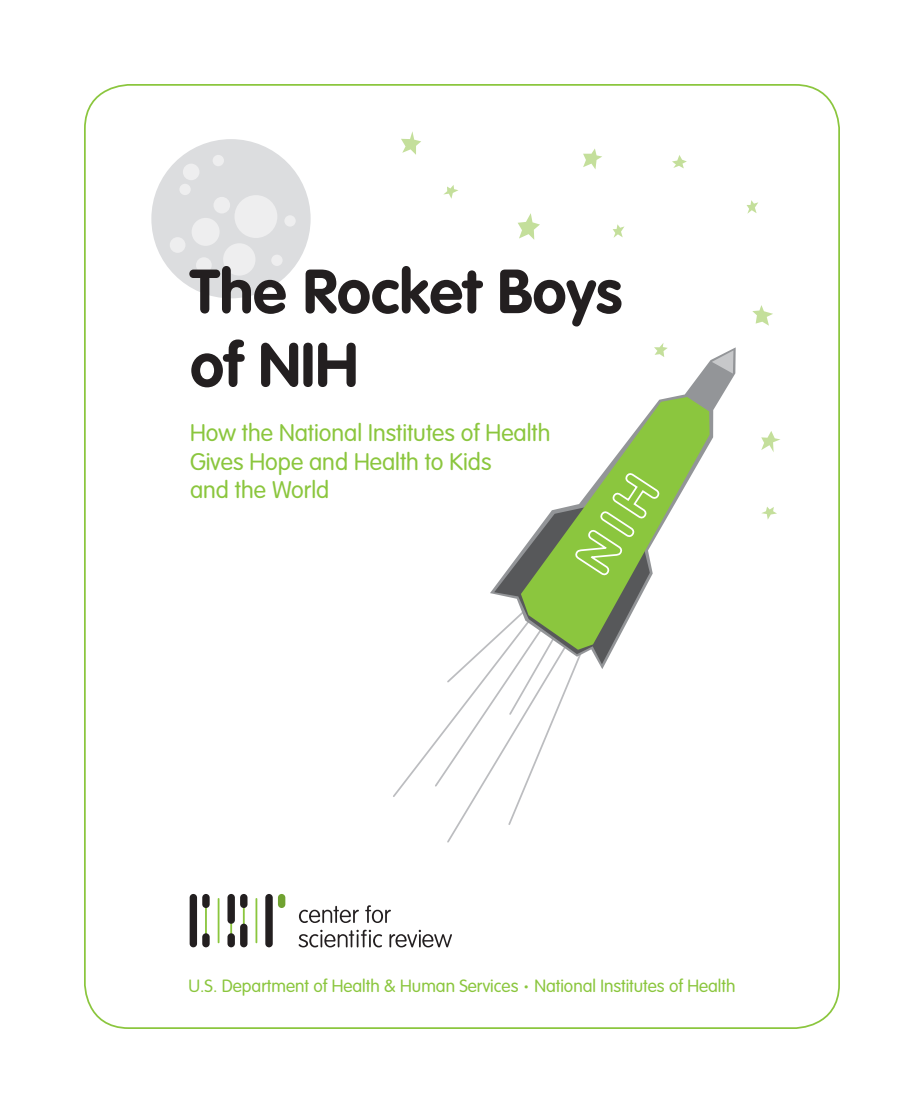
<style>
.page{position:relative;width:924px;height:1113px;background:#fff}
.page>*{position:absolute;margin:0;border:0;box-sizing:border-box;transform-origin:0 0}
.t1{font:700 61.25px/73.5px "VAG Rounded Std";color:#231f20}
.t2{font:300 23.62px/28.3px "VAG Rounded Std";color:#8bc63e}
.t3{font:300 17.5px "VAG Rounded Std";color:#8bc63e}
.s1{font-size:8.75px}
</style>
<div class="page">
<svg style="left:673px;top:347px;width:63px;height:96px"></svg>
<svg style="left:604px;top:397px;width:106px;height:131px;fill:#8bc63e"></svg>
<svg style="left:712px;top:350px;width:21px;height:24px"></svg>
<div style="left:151px;top:139px;width:160px;height:159px;background:#dcdddf;border-radius:50%"></div>
<div style="left:170px;top:237px;width:16px;height:16px;background:#eeeeef;border-radius:50%"></div>
<div style="left:196px;top:257px;width:16px;height:16px;background:#eeeeef;border-radius:50%"></div>
<div style="left:223px;top:243px;width:33px;height:33px;background:#eeeeef;border-radius:50%"></div>
<div style="left:214px;top:197px;width:16px;height:17px;background:#eeeeef;border-radius:50%"></div>
<div style="left:183px;top:164px;width:17px;height:16px;background:#eeeeef;border-radius:50%"></div>
<div style="left:213px;top:155px;width:11px;height:11px;background:#eeeeef;border-radius:50%"></div>
<div style="left:179px;top:184px;width:12px;height:11px;background:#eeeeef;border-radius:50%"></div>
<div style="left:284px;top:215px;width:12px;height:12px;background:#eeeeef;border-radius:50%"></div>
<div style="left:271px;top:255px;width:12px;height:11px;background:#eeeeef;border-radius:50%"></div>
<div style="left:192px;top:218px;width:28px;height:28px;background:#eeeeef;border-radius:50%"></div>
<div style="left:234px;top:195px;width:43px;height:43px;background:#eeeeef;border-radius:50%"></div>
<svg style="left:583px;top:148px;width:19px;height:21px"></svg>
<svg style="left:761px;top:431px;width:19px;height:21px"></svg>
<svg style="left:752px;top:305px;width:21px;height:21px"></svg>
<svg style="left:401px;top:131px;width:20px;height:24px"></svg>
<svg style="left:518px;top:213px;width:22px;height:27px"></svg>
<svg style="left:672px;top:155px;width:15px;height:13px"></svg>
<svg style="left:654px;top:343px;width:14px;height:14px"></svg>
<svg style="left:613px;top:224px;width:11px;height:14px"></svg>
<svg style="left:761px;top:507px;width:16px;height:13px"></svg>
<svg style="left:443px;top:185px;width:15px;height:14px"></svg>
<svg style="left:747px;top:200px;width:11px;height:14px"></svg>
<svg style="left:393px;top:471px;width:268px;height:372px"></svg>
<hr style="left:205px;top:898px;width:2px;height:45px;background:#8bc63e">
<hr style="left:218px;top:898px;width:1px;height:45px;background:#8bc63e">
<hr style="left:230px;top:898px;width:2px;height:45px;background:#8bc63e">
<hr style="left:243px;top:898px;width:2px;height:45px;background:#8bc63e">
<hr style="left:256px;top:898px;width:1px;height:45px;background:#8bc63e">
<div style="left:190px;top:894px;width:7px;height:53px;background:#231f20;border-radius:4px"></div>
<div style="left:202px;top:894px;width:8px;height:14px;background:#231f20;border-radius:4px"></div>
<div style="left:202px;top:933px;width:8px;height:14px;background:#231f20;border-radius:4px"></div>
<div style="left:227px;top:894px;width:8px;height:30px;background:#231f20;border-radius:4px"></div>
<div style="left:240px;top:924px;width:8px;height:23px;background:#231f20;border-radius:4px"></div>
<div style="left:227px;top:933px;width:8px;height:14px;background:#231f20;border-radius:4px"></div>
<div style="left:240px;top:894px;width:8px;height:14px;background:#231f20;border-radius:4px"></div>
<div style="left:265px;top:894px;width:8px;height:53px;background:#231f20;border-radius:4px"></div>
<svg style="left:299px;top:906px;width:60px;height:17px"></svg>
<svg style="left:365px;top:905px;width:26px;height:18px"></svg>
<svg style="left:299px;top:930px;width:83px;height:17px"></svg>
<svg style="left:389px;top:930px;width:63px;height:17px"></svg>
<div style="left:278px;top:894px;width:7px;height:14px;background:#70a231;border-radius:4px"></div>
<h1 class="t1" style="left:190px;top:257px;width:434px">The Rocket Boys of NIH</h1>
<h2 class="t2" style="left:190px;top:420px;width:362px">How the National Institutes of Health<br>Gives Hope and Health to Kids<br>and the World</h2>
<p class="t3" style="left:189px;top:976px;width:548px">U.S. Department of Health &amp; Human Services <span class="s1">•</span> National Institutes of Health</p>
</div>
